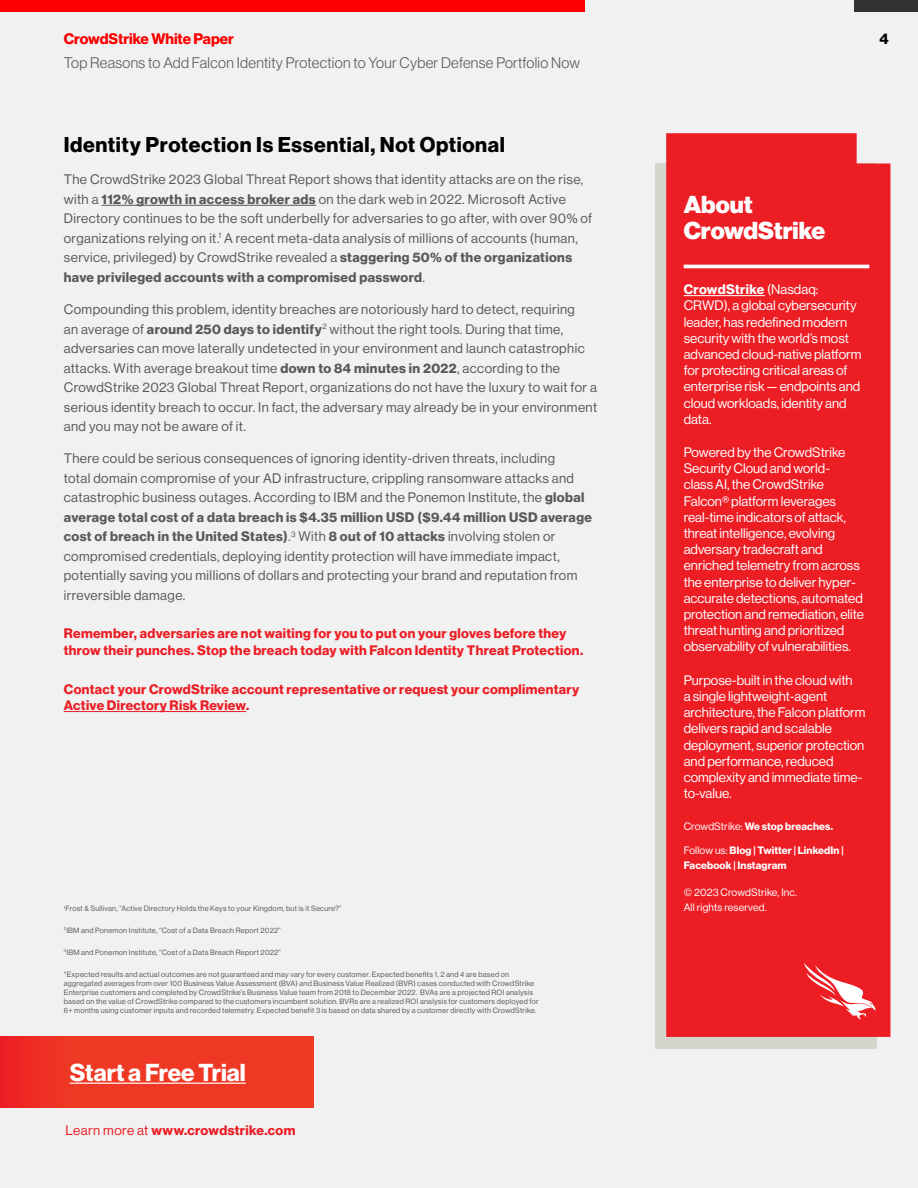
<style>
.page{position:relative;width:918px;height:1188px;background:#f1f1f2}
.page>*{position:absolute;margin:0;border:0;box-sizing:border-box;transform-origin:0 0}
.t1{font:900 24px/25.2px "Haas Grot Disp 95";color:#fff}
.t2{font:700 24px "Haas Grot Disp 75";color:#fff}
.t3{font:700 21px "Haas Grot Disp 75";letter-spacing:.03em;color:#000}
.t4{font:300 15px "Haas Grot Disp 45";letter-spacing:.02em;color:#58595b}
.t5{font:700 15px "Haas Grot Disp 75";color:#fc0000}
.t6{font:700 15px "Haas Grot Disp 75";color:#000}
.t7{font:13.5px/19.5px "Haas Grot Disp 55 Roman";letter-spacing:.03em;color:#58595b}
.t8{font:13.5px/16.2px "Haas Grot Disp 55 Roman";color:#fff}
.t9{font:700 13.5px/16.5px "Haas Grot Disp 75";letter-spacing:.025em;color:#ed1d24}
.t10{font:700 13.5px/19.5px "Haas Grot Disp 75";letter-spacing:.03em;color:#58595b}
.t11{font:700 13.5px "Haas Grot Disp 75";letter-spacing:.025em;color:#fff}
.t12{font:700 10.5px/15px "Haas Grot Disp 75";letter-spacing:.01em;color:#fff}
.t13{font:10.5px/15px "Haas Grot Disp 55 Roman";letter-spacing:.01em;color:#fff}
.t14{font:7.5px/9px "Haas Grot Disp 55 Roman";letter-spacing:.03em;color:#58595b}
.s1{font-family:"Haas Grot Disp 75";font-weight:700}
.s2{font-family:"Haas Grot Disp 55 Roman";font-weight:400}
</style>
<div class="page">
<div style="left:0;top:0;width:585px;height:11px;background:#fc0000"></div>
<div style="left:854px;top:0;width:64px;height:11px;background:#333132"></div>
<div style="left:0;top:1037px;width:314px;height:71px;background:linear-gradient(to right,#ee2e24,#ef3c24)"></div>
<div style="left:656px;top:163px;width:221px;height:885px;background:#d6d5cb"></div>
<div style="left:666px;top:133px;width:224px;height:904px;background:#ed1d24"></div>
<svg style="left:804px;top:963px;width:71px;height:56px;background:#f15257"></svg>
<hr style="left:684px;top:265px;width:185px;height:3px;background:#fff">
<hr style="left:684px;top:295px;width:81px;height:1px;background:#fff">
<hr style="left:70px;top:1083px;width:176px;height:1px;background:#fff">
<hr style="left:102px;top:205px;width:214px;height:1px;background:#58595b">
<hr style="left:64px;top:711px;width:182px;height:1px;background:#ed1d24">
<p class="t5" style="left:64px;top:30px;width:172px">CrowdStrike White Paper</p>
<p class="t4" style="left:64px;top:54px;width:518px">Top Reasons to Add Falcon Identity Protection to Your Cyber Defense Portfolio Now</p>
<h2 class="t3" style="left:64px;top:133px;width:443px">Identity Protection Is Essential, Not Optional</h2>
<p class="t7" style="left:64px;top:170px;width:530px">The CrowdStrike 2023 Global Threat Report shows that identity attacks are on the rise, with a <span class="s1">112% growth in access broker ads</span> on the dark web in 2022. Microsoft Active Directory continues to be the soft underbelly for adversaries to go after, with over 90% of organizations relying on it.<sup>1</sup> A recent meta-data analysis of millions of accounts (human, service, privileged) by CrowdStrike revealed a <span class="s1">staggering 50% of the organizations</span></p>
<p class="t10" style="left:64px;top:268px;width:363px">have privileged accounts with a compromised password<span class="s2">.</span></p>
<p class="t7" style="left:64px;top:300px;width:535px">Compounding this problem, identity breaches are notoriously hard to detect, requiring<br>an average of <span class="s1">around 250 days to identify</span><sup>2</sup> without the right tools. During that time, adversaries can move laterally undetected in your environment and launch catastrophic attacks. With average breakout time <span class="s1">down to 84 minutes in 2022</span>, according to the CrowdStrike 2023 Global Threat Report, organizations do not have the luxury to wait for a serious identity breach to occur. In fact, the adversary may already be in your environment and you may not be aware of it.</p>
<p class="t7" style="left:64px;top:449px;width:522px">There could be serious consequences of ignoring identity-driven threats, including total domain compromise of your AD infrastructure, crippling ransomware attacks and catastrophic business outages. According to IBM and the Ponemon Institute, the <span class="s1">global</span></p>
<p class="t10" style="left:64px;top:508px;width:530px">average total cost of a data breach is $4.35 million USD ($9.44 million USD average cost of breach in the United States)<span class="s2">.</span><sup>3</sup> <span class="s2">With</span> 8 out of 10 attacks <span class="s2">involving stolen or</span></p>
<p class="t7" style="left:64px;top:547px;width:515px">compromised credentials, deploying identity protection will have immediate impact, potentially saving you millions of dollars and protecting your brand and reputation from irreversible damage.</p>
<p class="t9" style="left:64px;top:625px;width:521px">Remember, adversaries are not waiting for you to put on your gloves before they throw their punches. Stop the breach today with Falcon Identity Threat Protection.</p>
<p class="t9" style="left:64px;top:681px;width:517px">Contact your CrowdStrike account representative or request your complimentary<br>Active Directory Risk Review.</p>
<p class="t14" style="left:64px;top:904px;width:279px"><sup>1</sup>Frost &amp; Sullivan, “Active Directory Holds the Keys to your Kingdom, but is it Secure?”</p>
<p class="t14" style="left:64px;top:926px;width:219px"><sup>2</sup>IBM and Ponemon Institute, “Cost of a Data Breach Report 2022”</p>
<p class="t14" style="left:64px;top:948px;width:219px"><sup>3</sup>IBM and Ponemon Institute, “Cost of a Data Breach Report 2022”</p>
<p class="t14" style="left:64px;top:969px;width:476px">*Expected results and actual outcomes are not guaranteed and may vary for every customer. Expected benefits 1, 2 and 4 are based on aggregated averages from over 100 Business Value Assessment (BVA) and Business Value Realized (BVR) cases conducted with CrowdStrike Enterprise customers and completed by CrowdStrike’s Business Value team from 2018 to December 2022. BVAs are a projected ROI analysis based on the value of CrowdStrike compared to the customers incumbent solution. BVRs are a realized ROI analysis for customers deployed for 6+ months using customer inputs and recorded telemetry. Expected benefit 3 is based on data shared by a customer directly with CrowdStrike.</p>
<h1 class="t2" style="left:70px;top:1058px;width:178px">Start a Free Trial</h1>
<p class="t9" style="left:66px;top:1122px;width:231px"><span class="s2">Learn more at</span> www.crowdstrike.com</p>
<p class="t6" style="left:879px;top:30px;width:11px">4</p>
<h1 class="t1" style="left:684px;top:193px;width:143px">About<br>CrowdStrike</h1>
<p class="t11" style="left:684px;top:282px;width:136px">CrowdStrike <span class="s2">(Nasdaq:</span></p>
<p class="t8" style="left:684px;top:298px;width:179px">CRWD), a global cybersecurity leader, has redefined modern security with the world’s most advanced cloud-native platform for protecting critical areas of enterprise risk — endpoints and cloud workloads, identity and data.</p>
<p class="t8" style="left:684px;top:444px;width:182px">Powered by the CrowdStrike<br>Security Cloud and world-<br>class AI, the CrowdStrike<br>Falcon® platform leverages real-time indicators of attack, threat intelligence, evolving adversary tradecraft and enriched telemetry from across the enterprise to deliver hyper&shy;accurate detections, automated protection and remediation, elite threat hunting and prioritized observability of vulnerabilities.</p>
<p class="t8" style="left:684px;top:672px;width:183px">Purpose-built in the cloud with<br>a single lightweight-agent architecture, the Falcon platform delivers rapid and scalable deployment, superior protection and performance, reduced complexity and immediate time&shy;to-value.</p>
<p class="t12" style="left:684px;top:819px;width:151px"><span class="s2">CrowdStrike:</span> We stop breaches.</p>
<p class="t12" style="left:684px;top:843px;width:161px"><span class="s2">Follow us:</span> Blog | Twitter | LinkedIn |<br>Facebook | Instagram</p>
<p class="t13" style="left:684px;top:885px;width:115px">© 2023 CrowdStrike, Inc.<br>All rights reserved.</p>
</div>
